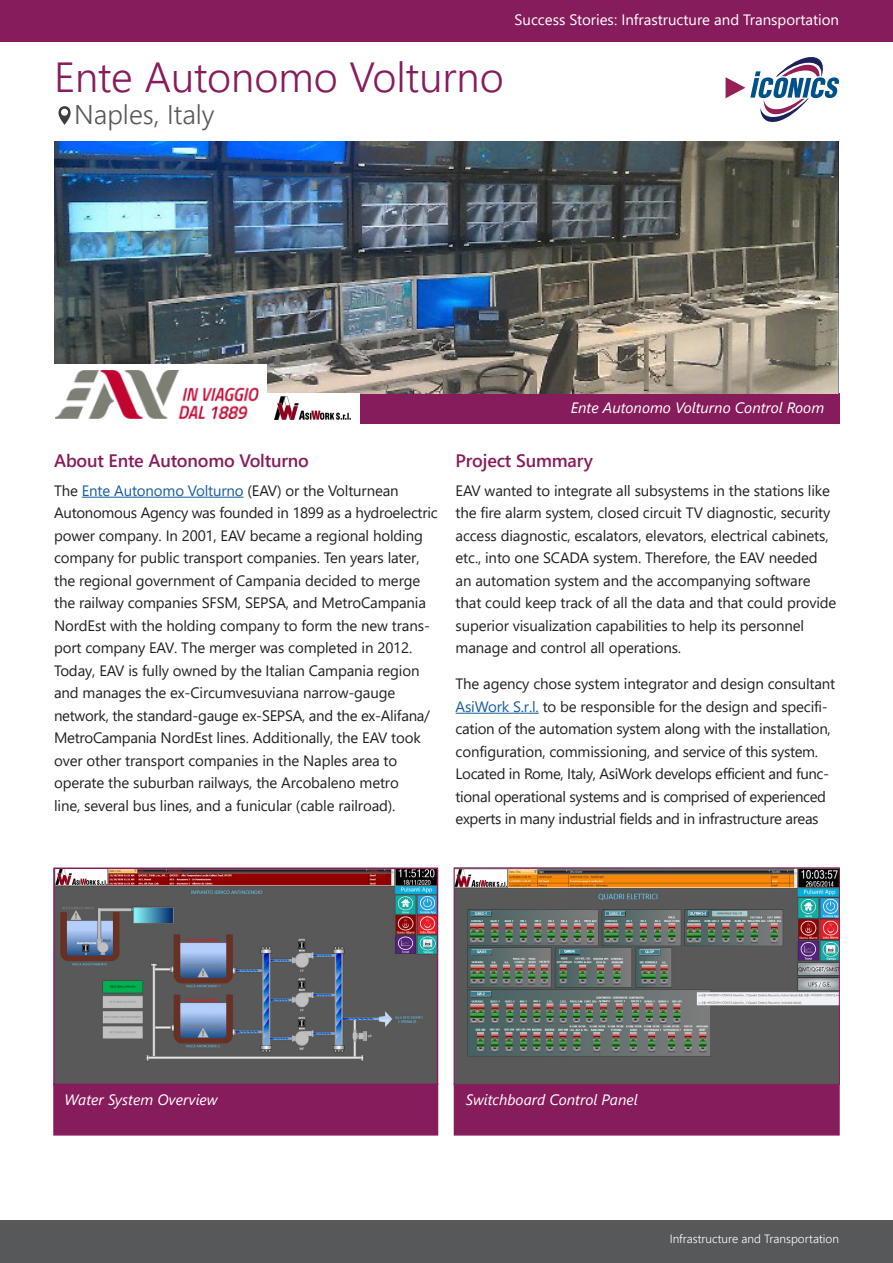
<style>
.page{position:relative;width:893px;height:1263px;background:#fff}
.page>*{position:absolute;margin:0;border:0;box-sizing:border-box;transform-origin:0 0}
.t1{font:300 42px "Segoe UI";color:#871c5c}
.t2{font:300 27px "Segoe UI";color:#57585a}
.t3{font:600 18px "Segoe UI";letter-spacing:-.01em;color:#871c5c}
.t4{font:15px/22.5px "Segoe UI";letter-spacing:-.01em;color:#231f20}
.t5{font:italic 15px "Segoe UI";color:#fff}
.t6{font:15px "Segoe UI";color:#fff}
.t7{font:300 12px "Segoe UI";color:#fff}
.s1{color:#175d9e}
</style>
<div class="page">
<svg style="left:726px;top:57px;width:113px;height:65px"></svg>
<div style="left:0;top:0;width:893px;height:41px;background:#871c5c"></div>
<div style="left:0;top:1220px;width:893px;height:43px;background:#57585a"></div>
<div style="left:454px;top:1083px;width:386px;height:52px;background:#871c5c"></div>
<div style="left:53px;top:1083px;width:385px;height:52px;background:#871c5c"></div>
<div style="left:54px;top:393px;width:785px;height:31px;background:#871c5c"></div>
<svg style="left:58px;top:106px;width:13px;height:19px"></svg>
<hr style="left:82px;top:497px;width:162px;height:1px;background:#175d9e">
<hr style="left:456px;top:713px;width:83px;height:1px;background:#175d9e">
<img style="left:54px;top:142px;width:785px;height:251px">
<img style="left:56px;top:870px;width:379px;height:212px">
<div style="left:53px;top:867px;width:385px;height:218px;border:2px solid #871c5c"></div>
<img style="left:456px;top:869px;width:382px;height:214px">
<div style="left:454px;top:867px;width:386px;height:218px;border:1px solid #871c5c"></div>
<div style="left:48px;top:365px;width:219px;height:64px;background:#fff"></div>
<img style="left:56px;top:370px;width:203px;height:49px">
<div style="left:265px;top:393px;width:94px;height:36px;background:#fff"></div>
<img style="left:274px;top:396px;width:77px;height:23px">
<h1 class="t1" style="left:54px;top:37px;width:451px">Ente Autonomo Volturno</h1>
<h2 class="t2" style="left:74px;top:89px;width:142px">Naples, Italy</h2>
<p class="t6" style="left:515px;top:6px;width:326px">Success Stories: Infrastructure and Transportation</p>
<p class="t5" style="left:571px;top:394px;width:255px">Ente Autonomo Volturno Control Room</p>
<p class="t3" style="left:54px;top:443px;width:256px">About Ente Autonomo Volturno</p>
<p class="t4" style="left:54px;top:478px;width:385px">The <span class="s1">Ente Autonomo Volturno</span> (EAV) or the Volturnean Autonomous Agency was founded in 1899 as a hydroelectric power company. In 2001, EAV became a regional holding company for public transport companies. Ten years later, the regional government of Campania decided to merge the railway companies SFSM, SEPSA, and MetroCampania NordEst with the holding company to form the new trans&shy;port company EAV. The merger was completed in 2012.<br>Today, EAV is fully owned by the Italian Campania region and manages the ex-Circumvesuviana narrow-gauge network, the standard-gauge ex-SEPSA, and the ex-Alifana/ MetroCampania NordEst lines. Additionally, the EAV took over other transport companies in the Naples area to operate the suburban railways, the Arcobaleno metro<br>line, several bus lines, and a funicular (cable railroad).</p>
<p class="t3" style="left:456px;top:443px;width:139px">Project Summary</p>
<p class="t4" style="left:456px;top:478px;width:382px">EAV wanted to integrate all subsystems in the stations like the fire alarm system, closed circuit TV diagnostic, security access diagnostic, escalators, elevators, electrical cabinets, etc., into one SCADA system. Therefore, the EAV needed an automation system and the accompanying software that could keep track of all the data and that could provide superior visualization capabilities to help its personnel manage and control all operations.</p>
<p class="t4" style="left:456px;top:671px;width:381px">The agency chose system integrator and design consultant <span class="s1">AsiWork S.r.l.</span> to be responsible for the design and specifi&shy;cation of the automation system along with the installation, configuration, commissioning, and service of this system.<br>Located in Rome, Italy, AsiWork develops efficient and func&shy;tional operational systems and is comprised of experienced experts in many industrial fields and in infrastructure areas</p>
<p class="t5" style="left:65px;top:1085px;width:155px">Water System Overview</p>
<p class="t5" style="left:466px;top:1085px;width:173px">Switchboard Control Panel</p>
<p class="t7" style="left:670px;top:1227px;width:171px">Infrastructure and Transportation</p>
</div>
